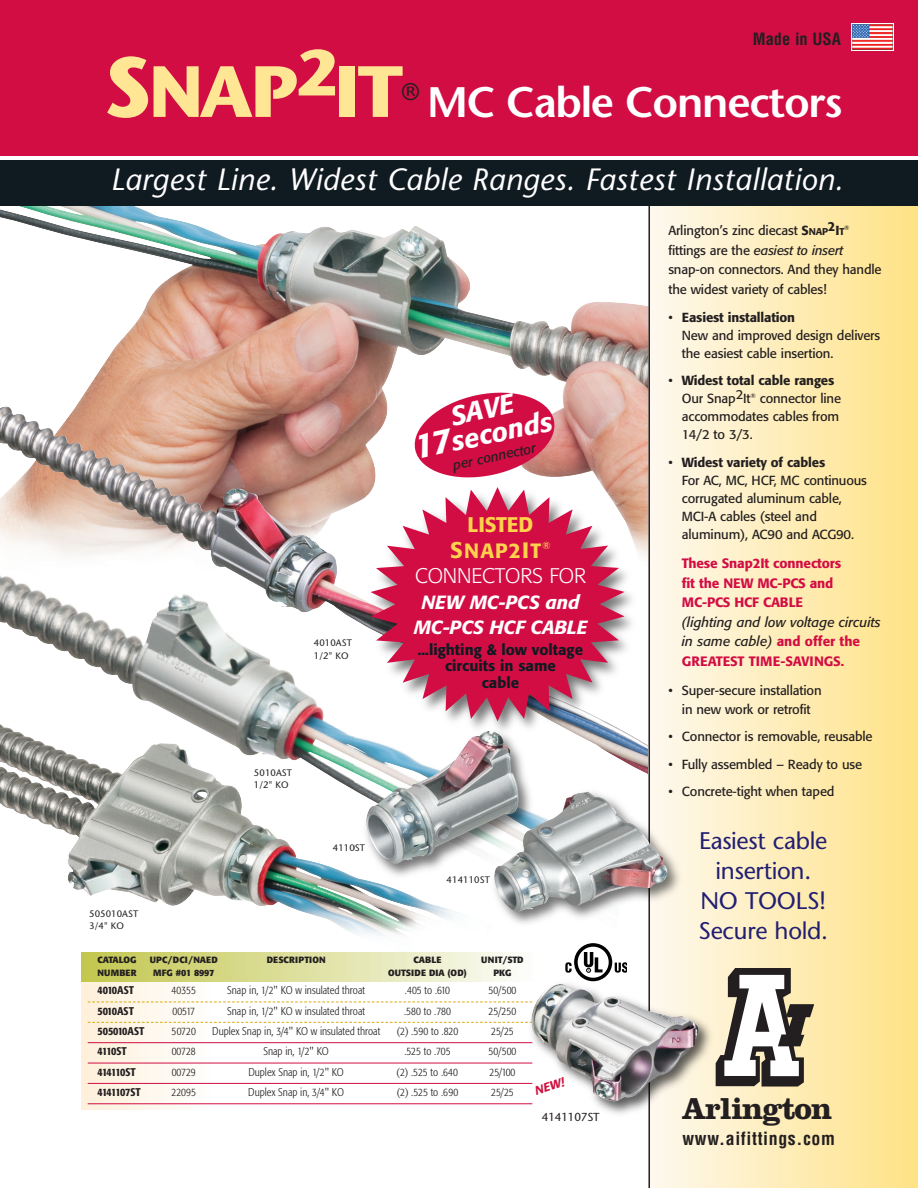
<style>
.page{position:relative;width:918px;height:1188px;background:#fff}
.page>*{position:absolute;margin:0;border:0;box-sizing:border-box;transform-origin:0 0}
.t1{font:700 72.3px "Stone Sans";color:#ffe694}
.t2{font:600 42.6px "Stone Sans Std";letter-spacing:-.03em;color:#fff}
.t3{font:700 31.5px "Clarendon LT Std";letter-spacing:-.035em;color:#231f20}
.t4{font:italic 30.75px "Stone Sans";letter-spacing:.01em;color:#fff}
.t5{font:italic 500 27px/25.2px "Formata";color:#fff;text-align:center}
.t6{font:24px/30px "Stone Sans";letter-spacing:-.01em;color:#221e72;text-align:center}
.t7{font:24px "Stone Sans";color:#231f20}
.t8{font:300 21px "Formata";letter-spacing:-.005em;color:#fff}
.t9{font:500 21px "Formata";letter-spacing:-.005em;color:#fed24c}
.t10{font:500 20.55px "Formata";color:#fed24c}
.t11{font:italic 500 18.9px/25.5px "Formata";letter-spacing:-.005em;color:#fff;text-align:center}
.t12{font:700 condensed 17.85px "Helvetica";letter-spacing:.035em;color:#231f20}
.t13{font:700 condensed 16.5px "Helvetica";color:#231f20}
.t14{font:500 15px/16.5px "Formata";color:#101a21;text-align:center}
.t15{font:italic 13.65px "Formata";color:#231f20}
.t16{font:italic 13.5px/19.5px "Formata";color:#231f20}
.t17{font:500 13.5px/19.5px "Formata";letter-spacing:-.01em;color:#d20d44}
.t18{font:13.05px/18px "Formata";letter-spacing:-.01em;color:#231f20}
.t19{font:italic 500 12px "Formata";color:#cd1141}
.t20{font:11.55px "Stone Sans";letter-spacing:-.01em;color:#231f20}
.t21{font:300 condensed 11.1px "Formata";color:#231f20}
.t22{font:500 condensed 11.1px "Formata";letter-spacing:-.02em;color:#231f20}
.t23{font:500 condensed 11.1px "Formata";letter-spacing:-.07em;color:#231f20}
.t24{font:500 condensed 11.1px "Formata";color:#231f20}
.t25{font:9.45px/12.1px "Stone Sans";letter-spacing:.01em;color:#231f20}
.t26{font:700 9px "Formata";letter-spacing:.005em;color:#231f20}
.t27{font:700 9px "Formata";letter-spacing:-.015em;color:#231f20}
.t28{font:6.45px "Formata";color:#231f20}
.s1{font-size:85.05px}
.s2{font-size:33.75px}
.s3{font-size:22.5px}
.s4{font-size:21px}
.s5{font-size:22.05px}
.s6{font-weight:500}
.s7{font-weight:500;font-size:9.75px}
.s8{font-style:italic}
.s9{font-weight:500;font-style:normal;color:#d20d44}
</style>
<div class="page">
<svg style="left:82px;top:982px;width:130px;height:128px"></svg>
<img style="left:0;top:205px;width:648px;height:201px">
<img style="left:0;top:774px;width:455px;height:181px">
<div style="left:82px;top:952px;width:452px;height:29px;background:linear-gradient(to right,#c2c64e,#fcfdf9)"></div>
<svg style="left:88px;top:1002px;width:435px;height:1px"></svg>
<svg style="left:88px;top:1022px;width:435px;height:1px"></svg>
<hr style="left:88px;top:1042px;width:444px;height:1px;background:#d20d44">
<hr style="left:88px;top:1063px;width:444px;height:1px;background:#d20d44">
<hr style="left:88px;top:1083px;width:444px;height:1px;background:#d20d44">
<hr style="left:88px;top:1103px;width:444px;height:1px;background:#d20d44">
<svg style="left:648px;top:205px;width:270px;height:983px;background:#fdebb5"></svg>
<svg style="left:716px;top:968px;width:98px;height:119px"></svg>
<svg style="left:565px;top:943px;width:62px;height:30px"></svg>
<div style="left:0;top:0;width:918px;height:156px;background:#d20d44"></div>
<div style="left:0;top:160px;width:918px;height:45px;background:#101a21"></div>
<div style="left:851px;top:24px;width:43px;height:27px;background:#fff"></div>
<img style="left:851px;top:24px;width:42px;height:26px">
<svg style="left:411px;top:387px;width:148px;height:19px"></svg>
<img style="left:0;top:406px;width:648px;height:368px">
<img style="left:364px;top:481px;width:280px;height:260px">
<svg style="left:370px;top:487px;width:255px;height:234px;fill:#d20d44"></svg>
<img style="left:355px;top:722px;width:187px;height:165px">
<img style="left:366px;top:731px;width:153px;height:133px">
<img style="left:481px;top:783px;width:221px;height:157px">
<img style="left:494px;top:791px;width:174px;height:121px">
<img style="left:523px;top:973px;width:199px;height:153px">
<img style="left:531px;top:984px;width:168px;height:118px">
<h1 class="t1" style="left:104px;top:64px;width:301px"><span class="s1">S</span>NAP<sup>2</sup>IT</h1>
<h3 class="t7" style="left:401px;top:82px;width:20px">®</h3>
<p class="t13" style="left:753px;top:30px;width:90px">Made in USA</p>
<h2 class="t2" style="left:427px;top:85px;width:417px">MC Cable Connectors</h2>
<h3 class="t4" style="left:111px;top:167px;width:734px">Largest Line. Widest Cable Ranges. Fastest Installation.</h3>
<p class="t25" style="left:89px;top:908px;width:51px">505010AST<br>3/4" KO</p>
<p class="t25" style="left:314px;top:638px;width:40px">4010AST<br>1/2" KO</p>
<p class="t25" style="left:254px;top:768px;width:40px">5010AST<br>1/2" KO</p>
<p class="t25" style="left:333px;top:842px;width:34px">4110ST</p>
<h3 class="t5" style="left:407px;top:415px;width:142px;rotate:-12deg">SAVE<br><span class="s2">17</span>seconds</h3>
<p class="t15" style="left:452px;top:459px;width:86px;rotate:-12deg">per connector</p>
<h3 class="t9" style="left:468px;top:516px;width:67px">LISTED</h3>
<h3 class="t10" style="left:450px;top:542px;width:102px"><span class="s3">S</span>NAP<span class="s4">2</span><span class="s5">I</span>T<sup>®</sup></h3>
<h3 class="t8" style="left:415px;top:567px;width:172px">CONNECTORS FOR</h3>
<h3 class="t11" style="left:414px;top:591px;width:175px">NEW MC-PCS and<br>MC-PCS HCF CABLE</h3>
<p class="t14" style="left:418px;top:643px;width:167px">...lighting &amp; low voltage circuits in same<br>cable</p>
<p class="t25" style="left:447px;top:874px;width:45px">414110ST</p>
<p class="t26" style="left:98px;top:956px;width:41px">CATALOG</p>
<p class="t26" style="left:150px;top:956px;width:70px">UPC/DCI/NAED</p>
<p class="t26" style="left:267px;top:956px;width:61px">DESCRIPTION</p>
<p class="t26" style="left:414px;top:956px;width:29px">CABLE</p>
<p class="t26" style="left:481px;top:956px;width:44px">UNIT/STD</p>
<p class="t26" style="left:97px;top:969px;width:40px">NUMBER</p>
<p class="t27" style="left:153px;top:969px;width:63px">MFG #01 8997</p>
<p class="t26" style="left:388px;top:969px;width:80px">OUTSIDE DIA (OD)</p>
<p class="t26" style="left:493px;top:969px;width:20px">PKG</p>
<p class="t24" style="left:98px;top:986px;width:38px">4010AST</p>
<p class="t21" style="left:172px;top:986px;width:26px">40355</p>
<p class="t21" style="left:227px;top:986px;width:139px">Snap in, 1/2" KO w insulated throat</p>
<p class="t21" style="left:405px;top:986px;width:47px">.405 to .610</p>
<p class="t21" style="left:489px;top:986px;width:29px">50/500</p>
<p class="t22" style="left:98px;top:1006px;width:38px">5010AST</p>
<p class="t21" style="left:173px;top:1006px;width:24px">00517</p>
<p class="t21" style="left:227px;top:1006px;width:139px">Snap in, 1/2" KO w insulated throat</p>
<p class="t21" style="left:404px;top:1006px;width:48px">.580 to .780</p>
<p class="t21" style="left:489px;top:1006px;width:29px">25/250</p>
<p class="t22" style="left:98px;top:1027px;width:49px">505010AST</p>
<p class="t21" style="left:172px;top:1027px;width:26px">50720</p>
<p class="t21" style="left:212px;top:1027px;width:169px">Duplex Snap in, 3/4" KO w insulated throat</p>
<p class="t21" style="left:397px;top:1027px;width:63px">(2) .590 to .820</p>
<p class="t21" style="left:491px;top:1027px;width:24px">25/25</p>
<p class="t22" style="left:98px;top:1047px;width:31px">4110ST</p>
<p class="t21" style="left:172px;top:1047px;width:26px">00728</p>
<p class="t21" style="left:263px;top:1047px;width:67px">Snap in, 1/2" KO</p>
<p class="t21" style="left:404px;top:1047px;width:48px">.525 to .705</p>
<p class="t21" style="left:489px;top:1047px;width:29px">50/500</p>
<p class="t23" style="left:98px;top:1068px;width:40px">414110ST</p>
<p class="t21" style="left:172px;top:1068px;width:26px">00729</p>
<p class="t21" style="left:248px;top:1068px;width:97px">Duplex Snap in, 1/2" KO</p>
<p class="t21" style="left:397px;top:1068px;width:63px">(2) .525 to .640</p>
<p class="t21" style="left:490px;top:1068px;width:27px">25/100</p>
<p class="t23" style="left:98px;top:1088px;width:45px">4141107ST</p>
<p class="t21" style="left:172px;top:1088px;width:26px">22095</p>
<p class="t21" style="left:248px;top:1088px;width:97px">Duplex Snap in, 3/4" KO</p>
<p class="t21" style="left:397px;top:1088px;width:63px">(2) .525 to .690</p>
<p class="t21" style="left:491px;top:1088px;width:24px">25/25</p>
<p class="t19" style="left:534px;top:1086px;width:32px;rotate:-17deg">NEW!</p>
<p class="t20" style="left:542px;top:1113px;width:59px">4141107ST</p>
<p class="t18" style="left:668px;top:223px;width:178px">Arlington’s zinc diecast <span class="s6">S</span><span class="s7">NAP</span><sup>2</sup><span class="s6">I</span><span class="s7">T</span></p>
<p class="t28" style="left:844px;top:225px;width:7px">®</p>
<p class="t18" style="left:668px;top:242px;width:215px;line-height:19.5px">fittings are the <span class="s8">easiest to insert </span>snap-on connectors. And they handle the widest variety of cables!</p>
<p class="t18" style="left:682px;top:309px;width:200px;text-indent:-13px">• <span class="s6">Easiest installation<br></span>New and improved design delivers the easiest cable insertion.</p>
<p class="t18" style="left:682px;top:373px;width:161px;text-indent:-13px">• <span class="s6">Widest total cable ranges<br></span>Our Snap2It<sup>®</sup> connector line accommodates cables from<br>14/2 to 3/3.</p>
<p class="t18" style="left:682px;top:454px;width:187px;text-indent:-13px">• <span class="s6">Widest variety of cables<br></span>For AC, MC, HCF, MC continuous corrugated aluminum cable,<br>MCI-A cables (steel and aluminum), AC90 and ACG90.</p>
<p class="t17" style="left:682px;top:555px;width:161px">These Snap2It connectors fit the NEW MC-PCS and<br>MC-PCS HCF CABLE</p>
<p class="t16" style="left:682px;top:613px;width:200px">(lighting and low voltage circuits in same cable) <span class="s9">and offer the<br>GREATEST TIME-SAVINGS.</span></p>
<p class="t18" style="left:668px;top:682px;width:155px;line-height:19.5px;text-align:center">• Super-secure installation in new work or retrofit</p>
<p class="t18" style="left:668px;top:729px;width:206px">• Connector is removable, reusable</p>
<p class="t18" style="left:668px;top:756px;width:195px">• Fully assembled – Ready to use</p>
<p class="t18" style="left:668px;top:783px;width:168px">• Concrete-tight when taped</p>
<h3 class="t6" style="left:699px;top:828px;width:131px">Easiest cable insertion.<br>NO TOOLS!<br>Secure hold.</h3>
<h3 class="t3" style="left:682px;top:1098px;width:152px">Arlington</h3>
<h3 class="t12" style="left:682px;top:1129px;width:154px">www.aifittings.com</h3>
</div>
